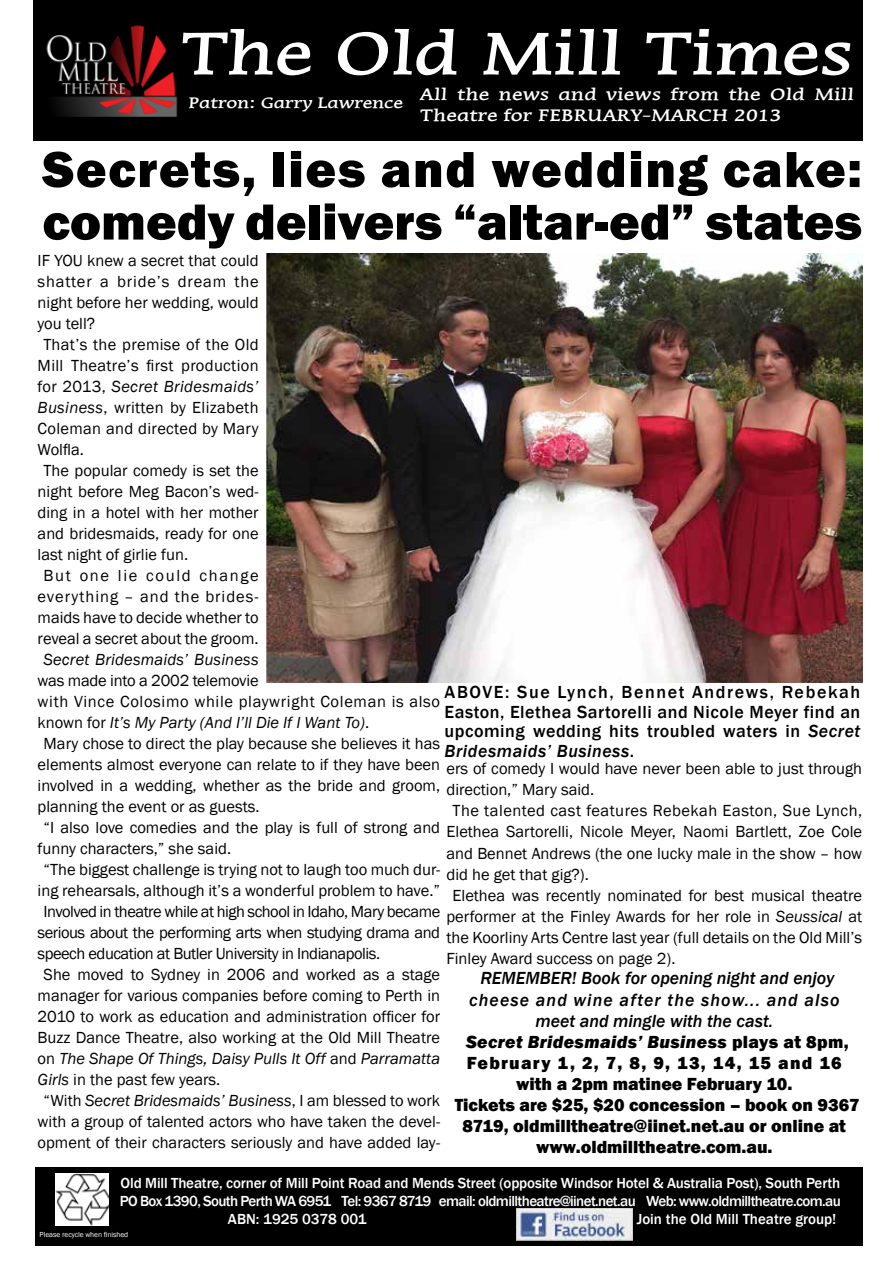
<style>
.page{position:relative;width:893px;height:1263px;background:#fff}
.page>*{position:absolute;margin:0;border:0;box-sizing:border-box;transform-origin:0 0}
.t1{font:700 66px "Mirror";color:#fff}
.t2{font:800 52.5px/52.5px "Franklin Gothic";letter-spacing:.01em;color:#000}
.t3{font:800 18px/21px "Franklin Gothic";color:#000;text-align:center}
.t4{font:500 18px/19.5px "Franklin Gothic";letter-spacing:.03em;color:#000;text-align:justify}
.t5{font:700 18px/21.6px "Mirror";letter-spacing:.02em;color:#fff}
.t6{font:16.5px "Franklin Gothic";color:#000}
.t7{font:italic 16.5px "Franklin Gothic";color:#000}
.t8{font:16.5px "Franklin Gothic";letter-spacing:-.03em;color:#000}
.t9{font:16.5px "Franklin Gothic";letter-spacing:.02em;color:#000}
.t10{font:16.5px "Franklin Gothic";letter-spacing:.03em;color:#000}
.t11{font:16.5px "Franklin Gothic";letter-spacing:.04em;color:#000}
.t12{font:italic 16.5px "Franklin Gothic";letter-spacing:.02em;color:#000}
.t13{font:16.5px "Franklin Gothic";letter-spacing:.06em;color:#000}
.t14{font:16.5px "Franklin Gothic";letter-spacing:.05em;color:#000}
.t15{font:16.5px "Franklin Gothic";letter-spacing:.1em;color:#000}
.t16{font:700 16.5px "Mirror";color:#fff}
.t17{font:500 15px "Franklin Gothic";letter-spacing:-.01em;color:#fff}
.t18{font:500 15px "Franklin Gothic";letter-spacing:-.04em;color:#fff}
.t19{font:7.5px "Franklin Gothic";letter-spacing:-.01em;color:#fff}
.s1{font-style:normal}
.s2{font-style:italic}
.s3{font-weight:500;font-style:italic}
</style>
<div class="page">
<div style="left:34px;top:1px;width:829px;height:140px;background:#000"></div>
<img style="left:46px;top:25px;width:132px;height:92px">
<div style="left:35px;top:1167px;width:828px;height:79px;background:#000"></div>
<img style="left:56px;top:1173px;width:53px;height:52px">
<img style="left:517px;top:1209px;width:115px;height:32px">
<img style="left:266px;top:254px;width:596px;height:429px">
<h1 class="t1" style="left:180px;top:17px;width:673px">The Old Mill Times</h1>
<p class="t16" style="left:188px;top:93px;width:216px">Patron: Garry Lawrence</p>
<p class="t5" style="left:420px;top:83px;width:435px">All the news and views from the Old Mill<br>Theatre for FEBRUARY-MARCH 2013</p>
<h2 class="t2" style="left:42px;top:143px;width:821px">Secrets, lies and wedding cake: comedy delivers “altar-ed” states</h2>
<p class="t6" style="left:38px;top:250px;width:223px">IF YOU knew a secret that could</p>
<p class="t14" style="left:38px;top:271px;width:223px">shatter a bride’s dream the</p>
<p class="t6" style="left:38px;top:292px;width:223px">night before her wedding, would</p>
<p class="t6" style="left:38px;top:313px;width:59px">you tell?</p>
<p class="t9" style="left:44px;top:334px;width:217px">That’s the premise of the Old</p>
<p class="t9" style="left:38px;top:355px;width:223px">Mill Theatre’s first production</p>
<p class="t12" style="left:38px;top:376px;width:222px"><span class="s1">for 2013,</span> Secret Bridesmaids’</p>
<p class="t9" style="left:38px;top:397px;width:222px"><span class="s2">Business</span>, written by Elizabeth</p>
<p class="t9" style="left:38px;top:418px;width:223px">Coleman and directed by Mary</p>
<p class="t6" style="left:38px;top:439px;width:48px">Wolfla.</p>
<p class="t6" style="left:44px;top:460px;width:217px">The popular comedy is set the</p>
<p class="t6" style="left:38px;top:481px;width:223px">night before Meg Bacon’s wed-</p>
<p class="t6" style="left:38px;top:502px;width:223px">ding in a hotel with her mother</p>
<p class="t6" style="left:38px;top:523px;width:223px">and bridesmaids, ready for one</p>
<p class="t6" style="left:38px;top:544px;width:152px">last night of girlie fun.</p>
<p class="t15" style="left:44px;top:565px;width:217px">But one lie could change</p>
<p class="t13" style="left:38px;top:586px;width:223px">everything – and the brides-</p>
<p class="t6" style="left:38px;top:607px;width:223px">maids have to decide whether to</p>
<p class="t6" style="left:38px;top:628px;width:223px">reveal a secret about the groom.</p>
<p class="t7" style="left:44px;top:649px;width:216px">Secret Bridesmaids’ Business</p>
<p class="t6" style="left:38px;top:670px;width:222px">was made into a 2002 telemovie</p>
<p class="t11" style="left:38px;top:691px;width:404px">with Vince Colosimo while playwright Coleman is also</p>
<p class="t7" style="left:38px;top:712px;width:333px"><span class="s1">known for</span> It’s My Party (And I’ll Die If I Want To)<span class="s1">.</span></p>
<p class="t6" style="left:44px;top:733px;width:398px">Mary chose to direct the play because she believes it has</p>
<p class="t6" style="left:38px;top:754px;width:404px">elements almost everyone can relate to if they have been</p>
<p class="t6" style="left:38px;top:775px;width:404px">involved in a wedding, whether as the bride and groom,</p>
<p class="t6" style="left:38px;top:796px;width:223px">planning the event or as guests.</p>
<p class="t6" style="left:44px;top:817px;width:398px">“I also love comedies and the play is full of strong and</p>
<p class="t6" style="left:38px;top:838px;width:195px">funny characters,” she said.</p>
<p class="t6" style="left:44px;top:859px;width:398px">“The biggest challenge is trying not to laugh too much dur-</p>
<p class="t6" style="left:38px;top:880px;width:404px">ing rehearsals, although it’s a wonderful problem to have.”</p>
<p class="t8" style="left:44px;top:901px;width:398px">Involved in theatre while at high school in Idaho, Mary became</p>
<p class="t8" style="left:38px;top:922px;width:404px">serious about the performing arts when studying drama and</p>
<p class="t8" style="left:38px;top:943px;width:344px">speech education at Butler University in Indianapolis.</p>
<p class="t6" style="left:44px;top:964px;width:398px">She moved to Sydney in 2006 and worked as a stage</p>
<p class="t6" style="left:38px;top:985px;width:404px">manager for various companies before coming to Perth in</p>
<p class="t6" style="left:38px;top:1006px;width:404px">2010 to work as education and administration officer for</p>
<p class="t6" style="left:38px;top:1027px;width:404px">Buzz Dance Theatre, also working at the Old Mill Theatre</p>
<p class="t7" style="left:38px;top:1048px;width:404px"><span class="s1">on</span> The Shape Of Things, Daisy Pulls It Off <span class="s1">and</span> Parramatta</p>
<p class="t6" style="left:38px;top:1069px;width:184px"><span class="s2">Girls</span> in the past few years.</p>
<p class="t7" style="left:44px;top:1090px;width:398px"><span class="s1">“With</span> Secret Bridesmaids’ Business<span class="s1">, I am blessed to work</span></p>
<p class="t6" style="left:38px;top:1111px;width:404px">with a group of talented actors who have taken the devel-</p>
<p class="t6" style="left:38px;top:1132px;width:404px">opment of their characters seriously and have added lay-</p>
<p class="t4" style="left:445px;top:682px;width:417px">ABOVE: Sue Lynch, Bennet Andrews, Rebekah Easton, Elethea Sartorelli and Nicole Meyer find an upcoming wedding hits troubled waters in <span class="s2">Secret Bridesmaids’ Business</span>.</p>
<p class="t6" style="left:446px;top:759px;width:417px">ers of comedy I would have never been able to just through</p>
<p class="t6" style="left:446px;top:780px;width:149px">direction,” Mary said.</p>
<p class="t10" style="left:452px;top:801px;width:411px">The talented cast features Rebekah Easton, Sue Lynch,</p>
<p class="t6" style="left:446px;top:822px;width:417px">Elethea Sartorelli, Nicole Meyer, Naomi Bartlett, Zoe Cole</p>
<p class="t6" style="left:446px;top:843px;width:417px">and Bennet Andrews (the one lucky male in the show – how</p>
<p class="t6" style="left:446px;top:864px;width:144px">did he get that gig?).</p>
<p class="t6" style="left:452px;top:885px;width:411px">Elethea was recently nominated for best musical theatre</p>
<p class="t6" style="left:446px;top:906px;width:417px">performer at the Finley Awards for her role in <span class="s2">Seussical</span> at</p>
<p class="t6" style="left:446px;top:927px;width:417px">the Koorliny Arts Centre last year (full details on the Old Mill’s</p>
<p class="t6" style="left:446px;top:948px;width:230px">Finley Award success on page 2).</p>
<p class="t3" style="left:455px;top:968px;width:407px"><span class="s3">REMEMBER! Book for opening night and enjoy cheese and wine after the show... and also meet and mingle with the cast.<br></span><span class="s2">Secret Bridesmaids’ Business</span> plays at 8pm, February 1, 2, 7, 8, 9, 13, 14, 15 and 16 with a 2pm matinee February 10.<br>Tickets are $25, $20 concession – book on 9367<br>8719, oldmilltheatre@iinet.net.au or online at www.oldmilltheatre.com.au.</p>
<p class="t17" style="left:121px;top:1173px;width:721px">Old Mill Theatre, corner of Mill Point Road and Mends Street (opposite Windsor Hotel &amp; Australia Post), South Perth</p>
<p class="t18" style="left:120px;top:1191px;width:722px">PO Box 1390, South Perth WA 6951 Tel: 9367 8719 email: oldmilltheatre@iinet.net.au Web: www.oldmilltheatre.com.au</p>
<p class="t17" style="left:228px;top:1209px;width:140px">ABN: 1925 0378 001</p>
<p class="t17" style="left:637px;top:1209px;width:201px">Join the OId Mill Theatre group!</p>
<p class="t19" style="left:40px;top:1230px;width:90px">Please recycle when finished</p>
</div>
